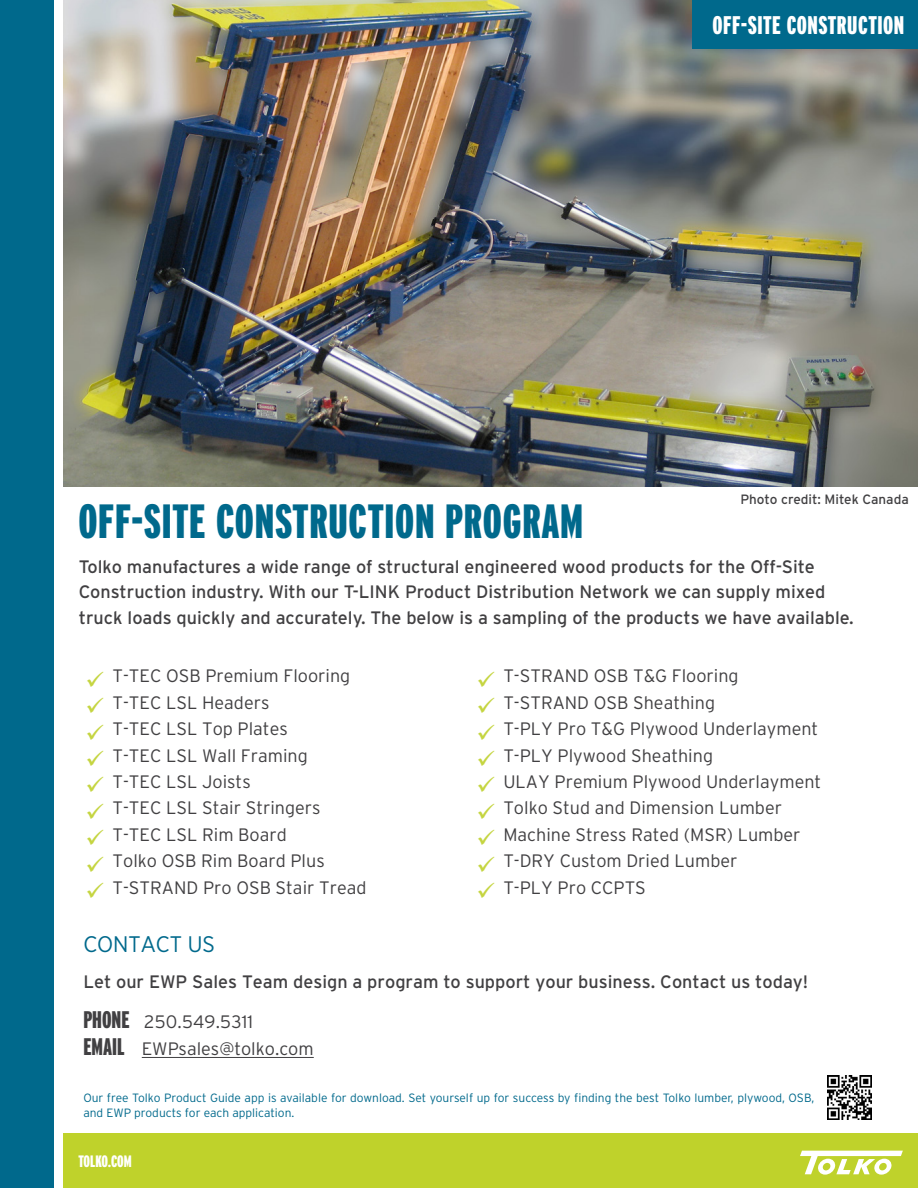
<style>
.page{position:relative;width:918px;height:1188px;background:#fff}
.page>*{position:absolute;margin:0;border:0;box-sizing:border-box;transform-origin:0 0}
.t1{font:900 48px "Interstate Compressed";letter-spacing:.015em;color:#00698c}
.t2{font:900 25.5px "Interstate Compressed";letter-spacing:.02em;color:#fff}
.t3{font:22.5px "Gotham Narrow";color:#00698c}
.t4{font:300 18px/26.4px "Interstate";color:#414042}
.t5{font:18px/25.5px "Interstate";color:#414042}
.t6{font:900 16.5px "Interstate Compressed";letter-spacing:-.005em;color:#fff}
.t7{font:13.5px "Interstate";color:#414042}
.t8{font:300 12px/15px "Interstate";color:#00698c}
.s1{font-family:"Interstate Compressed";font-weight:900;font-size:24px}
</style>
<div class="page">
<img style="left:64px;top:0;width:854px;height:486px">
<div style="left:63px;top:1134px;width:855px;height:54px;background:#bfd22b"></div>
<svg style="left:800px;top:1151px;width:103px;height:23px"></svg>
<div style="left:0;top:0;width:54px;height:1188px;background:#00698c"></div>
<img style="left:827px;top:1076px;width:45px;height:44px">
<hr style="left:142px;top:1057px;width:172px;height:1px;background:#414042">
<div style="left:693px;top:0;width:225px;height:49px;background:#00698c"></div>
<h2 class="t2" style="left:712px;top:11px;width:193px">OFF-SITE CONSTRUCTION</h2>
<p class="t7" style="left:740px;top:491px;width:170px">Photo credit: Mitek Canada</p>
<h1 class="t1" style="left:78px;top:495px;width:506px">OFF-SITE CONSTRUCTION PROGRAM</h1>
<p class="t5" style="left:79px;top:554px;width:777px">Tolko manufactures a wide range of structural engineered wood products for the Off-Site<br>Construction industry. With our T-LINK Product Distribution Network we can supply mixed truck loads quickly and accurately. The below is a sampling of the products we have available.</p>
<p class="t4" style="left:113px;top:663px;width:256px">T-TEC OSB Premium Flooring<br>T-TEC LSL Headers<br>T-TEC LSL Top Plates<br>T-TEC LSL Wall Framing<br>T-TEC LSL Joists<br>T-TEC LSL Stair Stringers<br>T-TEC LSL Rim Board<br>Tolko OSB Rim Board Plus<br>T-STRAND Pro OSB Stair Tread</p>
<p class="t4" style="left:503px;top:663px;width:319px">T-STRAND OSB T&amp;G Flooring<br>T-STRAND OSB Sheathing<br>T-PLY Pro T&amp;G Plywood Underlayment<br>T-PLY Plywood Sheathing<br>ULAY Premium Plywood Underlayment<br>Tolko Stud and Dimension Lumber<br>Machine Stress Rated (MSR) Lumber<br>T-DRY Custom Dried Lumber<br>T-PLY Pro CCPTS</p>
<p class="t3" style="left:83px;top:931px;width:133px">CONTACT US</p>
<p class="t5" style="left:83px;top:969px;width:727px">Let our EWP Sales Team design a program to support your business. Contact us today!</p>
<p class="t4" style="left:83px;top:1008px;width:232px;line-height:27px"><span class="s1">PHONE</span> 250.549.5311<br><span class="s1">EMAIL</span> EWPsales@tolko.com</p>
<p class="t8" style="left:83px;top:1090px;width:733px">Our free Tolko Product Guide app is available for download. Set yourself up for success by finding the best Tolko lumber, plywood, OSB, and EWP products for each application.</p>
<p class="t6" style="left:78px;top:1152px;width:55px">TOLKO.COM</p>
</div>
